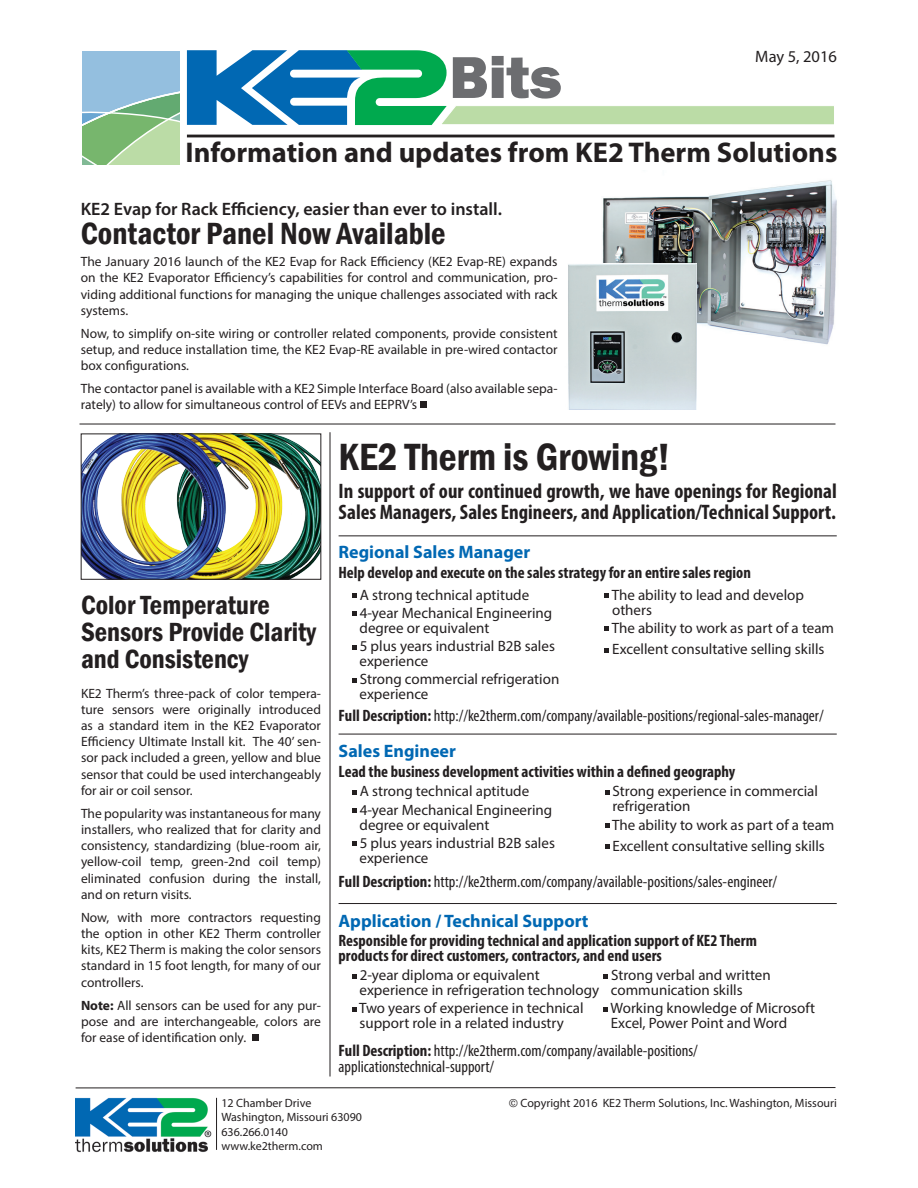
<style>
.page{position:relative;width:918px;height:1188px;background:#fff}
.page>*{position:absolute;margin:0;border:0;box-sizing:border-box;transform-origin:0 0}
.t1{font:800 61.2px "Franklin Gothic";color:#6c6d70}
.t2{font:600 condensed 39px "Franklin Gothic";color:#231f20}
.t3{font:600 condensed 31.5px "Franklin Gothic";color:#231f20}
.t4{font:700 28.5px "Myriad Pro";color:#231f20}
.t5{font:600 condensed 27px/27px "Franklin Gothic";color:#231f20}
.t6{font:700 condensed 21px/21px "Myriad Pro";color:#231f20}
.t7{font:700 18px "Myriad Pro";color:#0168b3}
.t8{font:600 18px "Myriad Pro";color:#231f20}
.t9{font:condensed 16.5px/16.5px "Myriad Pro";color:#231f20}
.t10{font:700 condensed 16.5px/15px "Myriad Pro";color:#231f20}
.t11{font:16.5px "Myriad Pro";color:#231f20}
.t12{font:15px/15px "Myriad Pro";color:#231f20}
.t13{font:13.5px/16.2px "Myriad Pro";color:#231f20;text-align:justify}
.t14{font:12px/14.4px "Myriad Pro";color:#231f20}
.s1{font-weight:700}
.s2{font-family:"Franklin Gothic"}
</style>
<div class="page">
<img style="left:602px;top:180px;width:235px;height:178px">
<img style="left:568px;top:264px;width:128px;height:146px">
<svg style="left:187px;top:50px;width:647px;height:75px"></svg>
<svg style="left:82px;top:51px;width:98px;height:113px"></svg>
<hr style="left:187px;top:135px;width:647px;height:2px;background:#231f20">
<img style="left:76px;top:1098px;width:135px;height:55px">
<hr style="left:216px;top:1098px;width:1px;height:52px;background:#231f20">
<hr style="left:76px;top:1087px;width:760px;height:1px;background:#231f20">
<svg style="left:252px;top:1034px;width:6px;height:6px"></svg>
<div style="left:420px;top:401px;width:7px;height:7px;background:#231f20"></div>
<hr style="left:80px;top:424px;width:756px;height:1px;background:#231f20">
<img style="left:83px;top:436px;width:236px;height:141px">
<div style="left:81px;top:434px;width:240px;height:145px;border:1px solid #231f20"></div>
<svg style="left:352px;top:974px;width:5px;height:4px"></svg>
<svg style="left:352px;top:1007px;width:5px;height:5px"></svg>
<svg style="left:603px;top:974px;width:5px;height:4px"></svg>
<svg style="left:603px;top:1007px;width:5px;height:5px"></svg>
<svg style="left:352px;top:790px;width:5px;height:5px"></svg>
<svg style="left:352px;top:808px;width:5px;height:5px"></svg>
<svg style="left:352px;top:842px;width:5px;height:4px"></svg>
<svg style="left:605px;top:790px;width:4px;height:5px"></svg>
<svg style="left:605px;top:823px;width:4px;height:5px"></svg>
<svg style="left:605px;top:845px;width:4px;height:4px"></svg>
<svg style="left:352px;top:593px;width:5px;height:5px"></svg>
<svg style="left:352px;top:612px;width:5px;height:4px"></svg>
<svg style="left:352px;top:645px;width:5px;height:4px"></svg>
<svg style="left:352px;top:678px;width:5px;height:5px"></svg>
<svg style="left:605px;top:593px;width:4px;height:5px"></svg>
<svg style="left:605px;top:627px;width:4px;height:4px"></svg>
<svg style="left:605px;top:648px;width:4px;height:4px"></svg>
<hr style="left:339px;top:734px;width:498px;height:1px;background:#231f20">
<hr style="left:339px;top:536px;width:498px;height:1px;background:#231f20">
<hr style="left:339px;top:903px;width:498px;height:1px;background:#231f20">
<hr style="left:330px;top:432px;width:1px;height:645px;background:#231f20">
<h1 class="t1" style="left:449px;top:38px;width:114px">Bits</h1>
<p class="t11" style="left:755px;top:46px;width:83px">May 5, 2016</p>
<h3 class="t4" style="left:186px;top:134px;width:653px">Information and updates from KE2 Therm Solutions</h3>
<h3 class="t8" style="left:81px;top:198px;width:423px">KE2 Evap for Rack Efficiency, easier than ever to install.</h3>
<h3 class="t3" style="left:81px;top:212px;width:366px">Contactor Panel Now Available</h3>
<p class="t13" style="left:81px;top:253px;width:478px">The January 2016 launch of the KE2 Evap for Rack Efficiency (KE2 Evap-RE) expands on the KE2 Evaporator Efficiency’s capabilities for control and communication, pro&shy;viding additional functions for managing the unique challenges associated with rack systems.</p>
<p class="t13" style="left:81px;top:325px;width:478px">Now, to simplify on-site wiring or controller related components, provide consistent setup, and reduce installation time, the KE2 Evap-RE available in pre-wired contactor box configurations.</p>
<p class="t13" style="left:81px;top:380px;width:478px">The contactor panel is available with a KE2 Simple Interface Board (also available sepa&shy;rately) to allow for simultaneous control of EEVs and EEPRV’s</p>
<h2 class="t2" style="left:339px;top:431px;width:333px">KE2 Therm is Growing!</h2>
<h3 class="t6" style="left:339px;top:480px;width:500px">In support of our continued growth, we have openings for Regional<br>Sales Managers, Sales Engineers, and Application/Technical Support.</h3>
<h3 class="t5" style="left:81px;top:591px;width:237px">Color Temperature<br>Sensors Provide Clarity and Consistency</h3>
<p class="t13" style="left:81px;top:685px;width:242px">KE2 Therm’s three-pack of color tempera&shy;ture sensors were originally introduced as a standard item in the KE2 Evaporator Efficiency Ultimate Install kit. The 40’ sen&shy;sor pack included a green, yellow and blue sensor that could be used interchangeably for air or coil sensor.</p>
<p class="t13" style="left:81px;top:805px;width:242px">The popularity was instantaneous for many installers, who realized that for clarity and consistency, standardizing (blue-room air, yellow-coil temp, green-2nd coil temp) eliminated confusion during the install, and on return visits.</p>
<p class="t13" style="left:81px;top:909px;width:242px">Now, with more contractors requesting the option in other KE2 Therm controller kits, KE2 Therm is making the color sensors standard in 15 foot length, for many of our controllers.</p>
<p class="t13" style="left:81px;top:997px;width:242px"><span class="s1">Note:</span> All sensors can be used for any pur&shy;pose and are interchangeable, colors are for ease of identification only.</p>
<h3 class="t7" style="left:339px;top:540px;width:193px">Regional Sales Manager</h3>
<p class="t10" style="left:339px;top:564px;width:414px">Help develop and execute on the sales strategy for an entire sales region</p>
<p class="t12" style="left:360px;top:585px;width:194px;line-height:18.3px">A strong technical aptitude<br>4-year Mechanical Engineering</p>
<p class="t12" style="left:360px;top:619px;width:197px;line-height:18.3px">degree or equivalent<br>5 plus years industrial B2B sales</p>
<p class="t12" style="left:360px;top:652px;width:201px;line-height:18.3px">experience<br>Strong commercial refrigeration</p>
<p class="t12" style="left:360px;top:687px;width:70px">experience</p>
<p class="t12" style="left:612px;top:587px;width:194px">The ability to lead and develop others</p>
<p class="t12" style="left:612px;top:617px;width:224px;line-height:21.3px">The ability to work as part of a team<br>Excellent consultative selling skills</p>
<p class="t9" style="left:339px;top:707px;width:487px"><span class="s1">Full Description:</span> http://ke2therm.com/company/available-positions/regional-sales-manager/</p>
<h3 class="t7" style="left:339px;top:739px;width:119px">Sales Engineer</h3>
<p class="t10" style="left:339px;top:764px;width:398px">Lead the business development activities within a defined geography</p>
<p class="t12" style="left:360px;top:782px;width:194px;line-height:18.3px">A strong technical aptitude<br>4-year Mechanical Engineering</p>
<p class="t12" style="left:360px;top:815px;width:197px;line-height:18.3px">degree or equivalent<br>5 plus years industrial B2B sales</p>
<p class="t12" style="left:360px;top:850px;width:70px">experience</p>
<p class="t12" style="left:612px;top:784px;width:207px">Strong experience in commercial refrigeration</p>
<p class="t12" style="left:612px;top:814px;width:224px;line-height:21.3px">The ability to work as part of a team<br>Excellent consultative selling skills</p>
<p class="t9" style="left:339px;top:873px;width:440px"><span class="s1">Full Description:</span> http://ke2therm.com/company/available-positions/sales-engineer/</p>
<h3 class="t7" style="left:339px;top:909px;width:251px">Application / Technical Support</h3>
<p class="t10" style="left:339px;top:933px;width:420px">Responsible for providing technical and application support of KE2 Therm products for direct customers, contractors, and end users</p>
<p class="t12" style="left:360px;top:967px;width:241px">2-year diploma or equivalent experience in refrigeration technology</p>
<p class="t12" style="left:359px;top:1001px;width:226px">Two years of experience in technical support role in a related industry</p>
<p class="t12" style="left:611px;top:967px;width:161px">Strong verbal and written communication skills</p>
<p class="t12" style="left:611px;top:1001px;width:206px">Working knowledge of Microsoft<br>Excel, Power Point and Word</p>
<p class="t9" style="left:339px;top:1042px;width:361px"><span class="s1">Full Description:</span> http://ke2therm.com/company/available-positions/ applicationstechnical-support/</p>
<p class="t14" style="left:221px;top:1095px;width:92px">12 Chamber Drive</p>
<p class="t14" style="left:509px;top:1095px;width:330px"><span class="s2">©</span> Copyright 2016 KE2 Therm Solutions, Inc. Washington, Missouri</p>
<p class="t14" style="left:221px;top:1110px;width:142px">Washington, Missouri 63090<br>636.266.0140 www.ke2therm.com</p>
</div>
